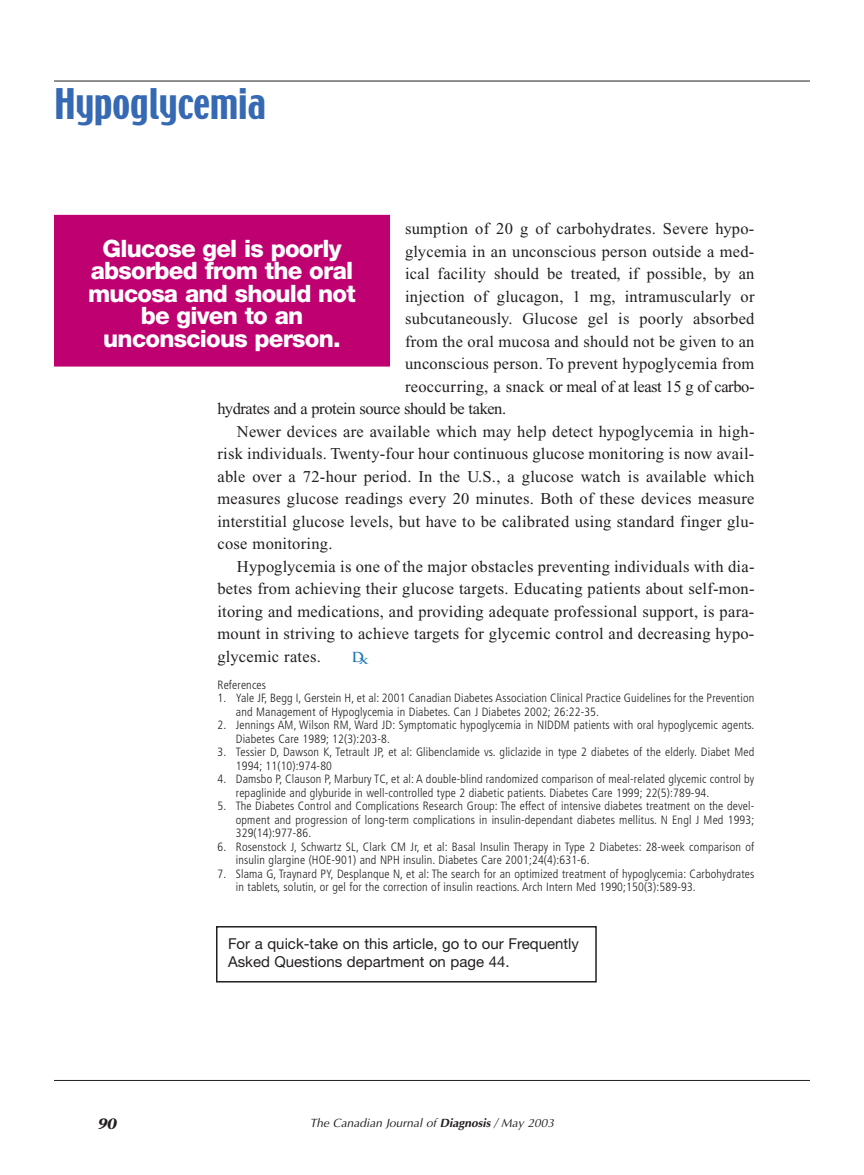
<style>
.page{position:relative;width:864px;height:1175px;background:#fff}
.page>*{position:absolute;margin:0;border:0;box-sizing:border-box;transform-origin:0 0}
.t1{font:37.5px "Techno";color:#3669b3}
.t2{font:800 24px/22.5px "Helvetica Neue";letter-spacing:-.03em;color:#fff;text-align:center}
.t3{font:16.5px "Times New Roman";letter-spacing:.015em;color:#231f20}
.t4{font:16.5px "Times New Roman";letter-spacing:-.025em;color:#231f20}
.t5{font:15px/18px "Helvetica Neue";color:#231f20}
.t6{font:italic 700 15px "Stone Serif";color:#231f20}
.t7{font:700 13.5px "Trajan";color:#1f78b5}
.t8{font:300 condensed 12px/13.5px "Frutiger";letter-spacing:.015em;color:#231f20}
.t9{font:italic 12px "Optima";color:#231f20}
.s1{font-weight:700}
</style>
<div class="page">
<hr style="left:54px;top:81px;width:756px;height:1px;background:#231f20">
<hr style="left:54px;top:1080px;width:756px;height:1px;background:#231f20">
<div style="left:216px;top:926px;width:381px;height:56px;border:2px solid #231f20"></div>
<div style="left:55px;top:216px;width:334px;height:150px;background:#be0071"></div>
<div style="left:54px;top:215px;width:336px;height:151px;border:2px solid #be0071"></div>
<h1 class="t1" style="left:54px;top:88px;width:213px">Hypoglycemia</h1>
<h3 class="t3" style="left:405px;top:223px;width:351px">sumption of 20 g of carbohydrates. Severe hypo-</h3>
<h3 class="t3" style="left:405px;top:245px;width:351px">glycemia in an unconscious person outside a med-</h3>
<h3 class="t3" style="left:405px;top:268px;width:351px">ical facility should be treated, if possible, by an</h3>
<h3 class="t3" style="left:405px;top:290px;width:351px">injection of glucagon, 1 mg, intramuscularly or</h3>
<h3 class="t3" style="left:405px;top:313px;width:351px">subcutaneously. Glucose gel is poorly absorbed</h3>
<h3 class="t3" style="left:405px;top:335px;width:351px">from the oral mucosa and should not be given to an</h3>
<h3 class="t3" style="left:405px;top:358px;width:351px">unconscious person. To prevent hypoglycemia from</h3>
<h3 class="t4" style="left:405px;top:380px;width:351px">reoccurring, a snack or meal of at least 15 g of carbo-</h3>
<h3 class="t4" style="left:217px;top:403px;width:290px">hydrates and a protein source should be taken.</h3>
<h3 class="t3" style="left:237px;top:425px;width:519px">Newer devices are available which may help detect hypoglycemia in high-</h3>
<h3 class="t3" style="left:217px;top:448px;width:538px">risk individuals. Twenty-four hour continuous glucose monitoring is now avail-</h3>
<h3 class="t3" style="left:217px;top:470px;width:538px">able over a 72-hour period. In the U.S., a glucose watch is available which</h3>
<h3 class="t3" style="left:217px;top:493px;width:538px">measures glucose readings every 20 minutes. Both of these devices measure</h3>
<h3 class="t3" style="left:217px;top:515px;width:538px">interstitial glucose levels, but have to be calibrated using standard finger glu-</h3>
<h3 class="t3" style="left:217px;top:538px;width:117px">cose monitoring.</h3>
<h3 class="t3" style="left:237px;top:560px;width:519px">Hypoglycemia is one of the major obstacles preventing individuals with dia-</h3>
<h3 class="t3" style="left:217px;top:583px;width:539px">betes from achieving their glucose targets. Educating patients about self-mon-</h3>
<h3 class="t3" style="left:217px;top:605px;width:538px">itoring and medications, and providing adequate professional support, is para-</h3>
<h3 class="t3" style="left:217px;top:628px;width:538px">mount in striving to achieve targets for glycemic control and decreasing hypo-</h3>
<h3 class="t3" style="left:217px;top:650px;width:105px">glycemic rates.</h3>
<p class="t8" style="left:218px;top:679px;width:50px">References</p>
<p class="t8" style="left:236px;top:692px;width:520px;text-indent:-18px">1. Yale JF, Begg I, Gerstein H, et al: 2001 Canadian Diabetes Association Clinical Practice Guidelines for the Prevention and Management of Hypoglycemia in Diabetes. Can J Diabetes 2002; 26:22-35.</p>
<p class="t8" style="left:236px;top:719px;width:520px;text-indent:-18px">2. Jennings AM, Wilson RM, Ward JD: Symptomatic hypoglycemia in NIDDM patients with oral hypoglycemic agents.<br>Diabetes Care 1989; 12(3):203-8.</p>
<p class="t8" style="left:236px;top:746px;width:520px;text-indent:-18px">3. Tessier D, Dawson K, Tetrault JP, et al: Glibenclamide vs. gliclazide in type 2 diabetes of the elderly. Diabet Med<br>1994; 11(10):974-80</p>
<p class="t8" style="left:236px;top:773px;width:520px;text-indent:-18px">4. Damsbo P, Clauson P, Marbury TC, et al: A double-blind randomized comparison of meal-related glycemic control by repaglinide and glyburide in well-controlled type 2 diabetic patients. Diabetes Care 1999; 22(5):789-94.</p>
<p class="t8" style="left:236px;top:800px;width:520px;text-align:justify;text-indent:-18px">5. The Diabetes Control and Complications Research Group: The effect of intensive diabetes treatment on the devel&shy;opment and progression of long-term complications in insulin-dependant diabetes mellitus. N Engl J Med 1993; 329(14):977-86.</p>
<p class="t8" style="left:236px;top:841px;width:520px;text-indent:-18px">6. Rosenstock J, Schwartz SL, Clark CM Jr, et al: Basal Insulin Therapy in Type 2 Diabetes: 28-week comparison of insulin glargine (HOE-901) and NPH insulin. Diabetes Care 2001;24(4):631-6.</p>
<p class="t8" style="left:236px;top:868px;width:520px;text-indent:-18px">7. Slama G, Traynard PY, Desplanque N, et al: The search for an optimized treatment of hypoglycemia: Carbohydrates in tablets, solutin, or gel for the correction of insulin reactions. Arch Intern Med 1990;150(3):589-93.</p>
<h2 class="t2" style="left:88px;top:239px;width:269px">Glucose gel is poorly absorbed from the oral mucosa and should not be given to an unconscious person.</h2>
<p class="t7" style="left:352px;top:649px;width:18px">D<sub>x</sub></p>
<p class="t5" style="left:228px;top:935px;width:352px">For a quick-take on this article, go to our Frequently<br>Asked Questions department on page 44.</p>
<p class="t6" style="left:98px;top:1118px;width:20px">90</p>
<p class="t9" style="left:310px;top:1118px;width:246px">The Canadian Journal of <span class="s1">Diagnosis</span> / May 2003</p>
</div>
